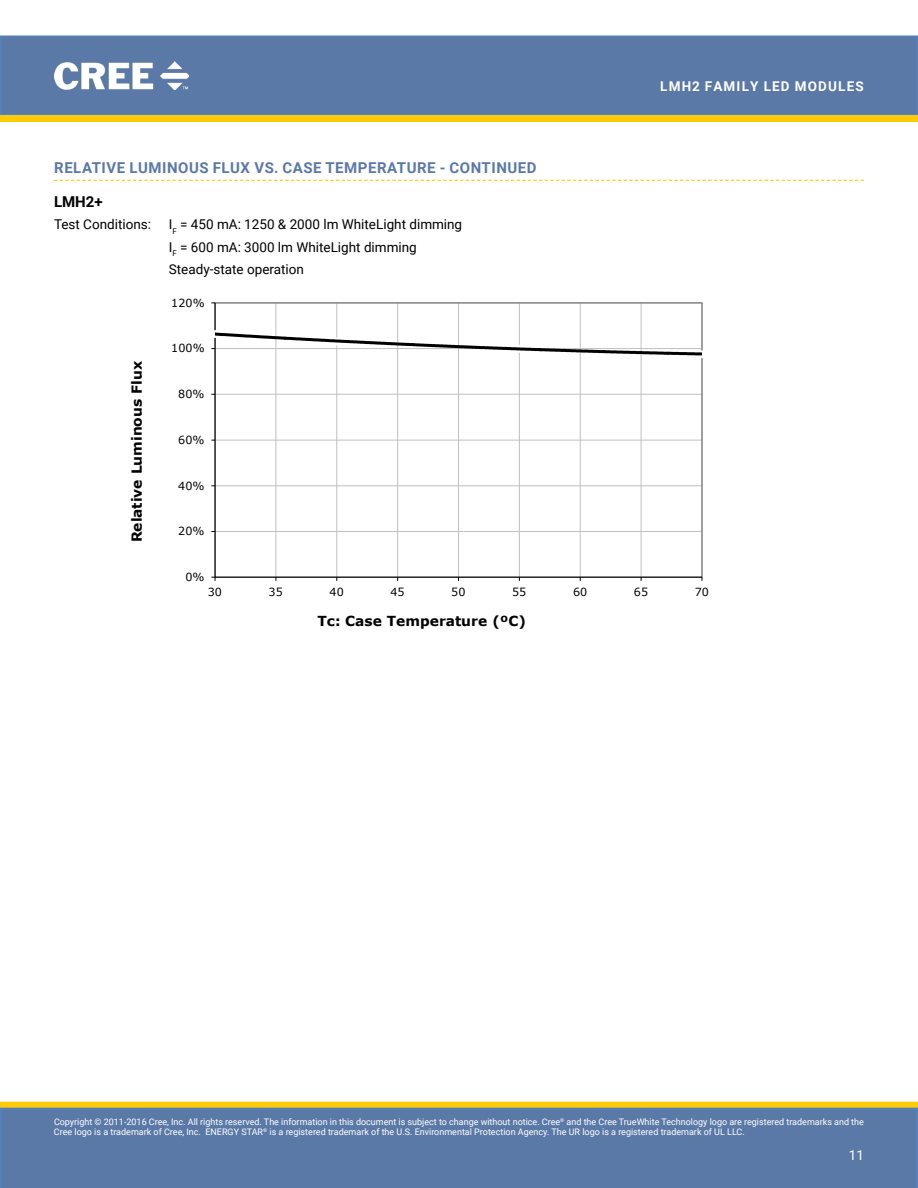
<style>
.page{position:relative;width:918px;height:1188px;background:#fff}
.page>*{position:absolute;margin:0;border:0;box-sizing:border-box;transform-origin:0 0}
.t1{font:700 15px "Roboto";letter-spacing:.035em;color:#5b79a7}
.t2{font:700 15px "Roboto";color:#000}
.t3{font:700 13.8px "Verdana";color:#000}
.t4{font:13.5px/22.5px "Roboto";color:#000}
.t5{font:700 13.5px "Roboto";letter-spacing:.085em;color:#fff}
.t6{font:13.5px "Roboto";color:#fff}
.t7{font:11.25px "Verdana";color:#000}
.t8{font:11.1px "Verdana";letter-spacing:.005em;color:#000}
.t9{font:9px/10.8px "Roboto";color:#fff}
</style>
<div class="page">
<div style="left:0;top:35px;width:918px;height:80px;background:#5b79a7"></div>
<img style="left:55px;top:62px;width:134px;height:28px">
<div style="left:1px;top:1102px;width:916px;height:6px;background:#ffcb05"></div>
<div style="left:0;top:1102px;width:918px;height:6px;border:1px solid #fdca0b"></div>
<div style="left:0;top:1108px;width:918px;height:80px;background:#5b79a7"></div>
<svg style="left:0;top:115px;width:918px;height:7px;background:#fdca09"></svg>
<svg style="left:54px;top:180px;width:810px;height:1px"></svg>
<hr style="left:215px;top:531px;width:487px;height:1px;background:#c0c0c0">
<hr style="left:215px;top:486px;width:487px;height:1px;background:#c0c0c0">
<hr style="left:215px;top:440px;width:487px;height:1px;background:#c0c0c0">
<hr style="left:215px;top:394px;width:487px;height:1px;background:#c0c0c0">
<hr style="left:276px;top:303px;width:1px;height:274px;background:#c0c0c0">
<hr style="left:337px;top:303px;width:1px;height:274px;background:#c0c0c0">
<hr style="left:397px;top:303px;width:1px;height:274px;background:#c0c0c0">
<hr style="left:458px;top:303px;width:1px;height:274px;background:#c0c0c0">
<hr style="left:519px;top:303px;width:1px;height:274px;background:#c0c0c0">
<hr style="left:580px;top:303px;width:1px;height:274px;background:#c0c0c0">
<hr style="left:641px;top:303px;width:1px;height:274px;background:#c0c0c0">
<hr style="left:215px;top:303px;width:1px;height:274px;background:#000">
<hr style="left:215px;top:577px;width:487px;height:1px;background:#000">
<svg style="left:211px;top:327px;width:492px;height:32px"></svg>
<h1 class="t1" style="left:54px;top:157px;width:10px">REL</h1>
<h1 class="t1" style="left:82px;top:157px;width:255px">ATIVE LUMINOUS FLUX VS. CASE TEMPE</h1>
<h1 class="t1" style="left:377px;top:157px;width:151px">RATURE - CONTINUED</h1>
<h1 class="t2" style="left:54px;top:191px;width:50px">LMH2+</h1>
<h3 class="t4" style="left:54px;top:213px;width:99px">Test Conditions:</h3>
<h3 class="t4" style="left:169px;top:213px;width:295px">I<sub>F</sub> = 450 mA: 1250 &amp; 2000 lm WhiteLight dimming<br>I<sub>F</sub> = 600 mA: 3000 lm WhiteLight dimming<br>Steady‑state operation</h3>
<p class="t8" style="left:171px;top:295px;width:35px">120%</p>
<h2 class="t3" style="left:127px;top:542px;width:183px;rotate:-90deg">Relative Luminous Flux</h2>
<p class="t8" style="left:171px;top:341px;width:35px">100%</p>
<p class="t8" style="left:178px;top:387px;width:28px">80%</p>
<p class="t8" style="left:178px;top:432px;width:28px">60%</p>
<p class="t7" style="left:178px;top:478px;width:28px">40%</p>
<p class="t8" style="left:178px;top:524px;width:28px">20%</p>
<p class="t8" style="left:185px;top:569px;width:21px">0%</p>
<h3 class="t5" style="left:660px;top:77px;width:205px">LMH2 FAMILY LED MODULES</h3>
<p class="t8" style="left:208px;top:584px;width:16px">30</p>
<p class="t8" style="left:269px;top:584px;width:16px">35</p>
<p class="t8" style="left:330px;top:584px;width:16px">40</p>
<p class="t8" style="left:390px;top:584px;width:16px">45</p>
<p class="t8" style="left:451px;top:584px;width:16px">50</p>
<p class="t8" style="left:512px;top:584px;width:16px">55</p>
<p class="t8" style="left:573px;top:584px;width:16px">60</p>
<p class="t8" style="left:634px;top:584px;width:16px">65</p>
<p class="t8" style="left:695px;top:584px;width:16px">70</p>
<h2 class="t3" style="left:317px;top:612px;width:210px">Tc: Case Temperature (ºC)</h2>
<p class="t9" style="left:54px;top:1116px;width:811px">Copyright © 2011-2016 Cree, Inc. All rights reserved. The information in this document is subject to change without notice. Cree<sup>®</sup> and the Cree TrueWhite Technology logo are registered trademarks and the<br>Cree logo is a trademark of Cree, Inc. ENERGY STAR<sup>®</sup> is a registered trademark of the U.S. Environmental Protection Agency. The UR logo is a registered trademark of UL LLC.</p>
<h3 class="t6" style="left:849px;top:1145px;width:17px">11</h3>
</div>
